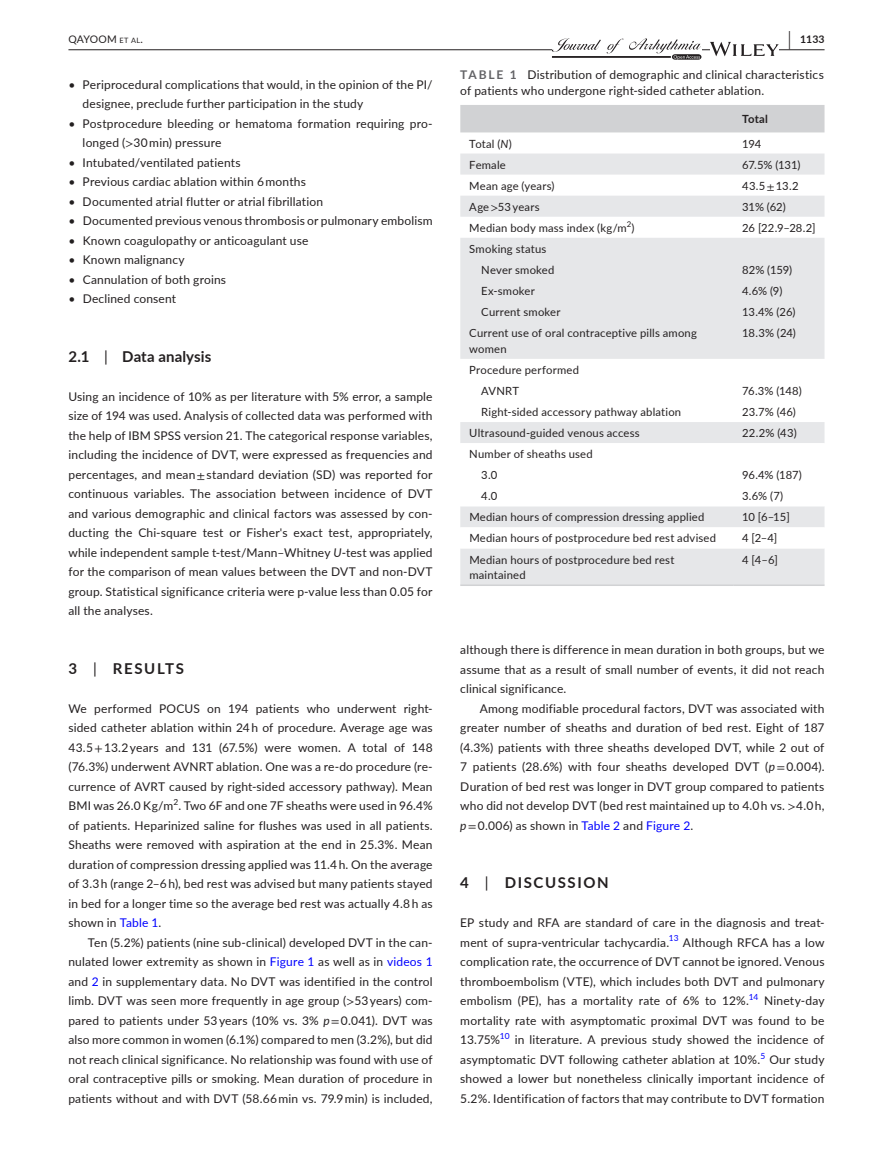
<style>
.page{position:relative;width:893px;height:1174px;background:#fff}
.page>*{position:absolute;margin:0;border:0;box-sizing:border-box;transform-origin:0 0}
.t1{font:700 15px "Lato";letter-spacing:.1em;color:#231f20}
.t2{font:700 15px "Lato";letter-spacing:.005em;color:#231f20}
.t3{font:12px/19.5px "Lato";letter-spacing:.015em;color:#231f20;text-align:justify}
.t4{font:11.25px/21px "Lato";letter-spacing:.015em;color:#231f20}
.t5{font:700 11.25px "Lato";letter-spacing:.015em;color:#231f20}
.t6{font:10.5px "Lato";letter-spacing:.005em;color:#231f20}
.t7{font:700 10.5px "Lato";color:#231f20}
.t8{font:8.4px "Lato";color:#00f}
.t9{font:8.4px "Lato";color:#231f20}
.t10{font:7.8px "Lato";color:#231f20}
.s1{font-size:7.35px}
.s2{font-size:19.5px}
.s3{font-family:"STIX"}
.s4{font-weight:700;color:#636366}
.s5{font-style:italic}
.s6{font-weight:400}
.s7{color:#00f}
</style>
<div class="page">
<hr style="left:68px;top:49px;width:756px;height:1px;background:#231f20">
<svg style="left:552px;top:38px;width:149px;height:22px"></svg>
<svg style="left:710px;top:42px;width:69px;height:14px"></svg>
<div style="left:460px;top:105px;width:364px;height:27px;background:#d1d2d4"></div>
<svg style="left:460px;top:153px;width:364px;height:431px;fill:#e6e7e9"></svg>
<svg style="left:460px;top:443px;width:364px;height:105px"></svg>
<hr style="left:460px;top:584px;width:273px;height:2px;background:#d1d2d4">
<hr style="left:733px;top:584px;width:91px;height:2px;background:#d1d2d4">
<p class="t6" style="left:68px;top:31px;width:76px">QAYOOM <span class="s1">et al</span>.</p>
<p class="t7" style="left:789px;top:31px;width:37px"><span class="s2">|</span> 1133</p>
<p class="t3" style="left:83px;top:74px;width:351px;text-indent:-14px">• Periprocedural complications that would, in the opinion of the PI/ designee, preclude further participation in the study</p>
<p class="t3" style="left:83px;top:113px;width:351px;text-indent:-14px">• Postprocedure bleeding or hematoma formation requiring pro&shy;longed (<span class="s3">&gt;</span>30 min) pressure</p>
<p class="t3" style="left:68px;top:152px;width:174px">• Intubated/ventilated patients</p>
<p class="t3" style="left:68px;top:171px;width:239px">• Previous cardiac ablation within 6 months</p>
<p class="t3" style="left:68px;top:191px;width:256px">• Documented atrial flutter or atrial fibrillation</p>
<p class="t3" style="left:68px;top:210px;width:366px">• Documented previous venous thrombosis or pulmonary embolism</p>
<p class="t3" style="left:68px;top:230px;width:242px">• Known coagulopathy or anticoagulant use</p>
<p class="t3" style="left:68px;top:249px;width:118px">• Known malignancy</p>
<p class="t3" style="left:68px;top:269px;width:159px">• Cannulation of both groins</p>
<p class="t3" style="left:68px;top:288px;width:109px">• Declined consent</p>
<p class="t3" style="left:460px;top:66px;width:365px;line-height:16.5px"><span class="s4">TABLE 1</span> Distribution of demographic and clinical characteristics of patients who undergone right-sided catheter ablation.</p>
<p class="t5" style="left:742px;top:111px;width:27px">Total</p>
<p class="t4" style="left:469px;top:132px;width:44px">Total (<span class="s5">N</span>)</p>
<p class="t4" style="left:742px;top:132px;width:21px">194</p>
<p class="t4" style="left:469px;top:153px;width:38px">Female</p>
<p class="t4" style="left:742px;top:153px;width:60px">67.5% (131)</p>
<p class="t4" style="left:469px;top:175px;width:87px">Mean age (years)</p>
<p class="t4" style="left:742px;top:175px;width:58px">43.5 <span class="s3">±</span> 13.2</p>
<p class="t4" style="left:469px;top:196px;width:72px">Age <span class="s3">&gt;</span>53 years</p>
<p class="t4" style="left:742px;top:196px;width:45px">31% (62)</p>
<p class="t4" style="left:469px;top:217px;width:167px">Median body mass index (kg/m )</p>
<p class="t10" style="left:627px;top:218px;width:6px">2</p>
<p class="t4" style="left:742px;top:217px;width:75px">26 [22.9–28.2]</p>
<p class="t4" style="left:481px;top:238px;width:75px;text-indent:-12px">Smoking status<br>Never smoked</p>
<p class="t4" style="left:742px;top:259px;width:52px">82% (159)</p>
<p class="t4" style="left:481px;top:280px;width:55px">Ex-smoker</p>
<p class="t4" style="left:742px;top:280px;width:42px">4.6% (9)</p>
<p class="t4" style="left:481px;top:301px;width:81px">Current smoker</p>
<p class="t4" style="left:742px;top:301px;width:55px">13.4% (26)</p>
<p class="t4" style="left:469px;top:325px;width:229px;line-height:15.8px">Current use of oral contraceptive pills among women</p>
<p class="t4" style="left:742px;top:322px;width:55px">18.3% (24)</p>
<p class="t4" style="left:481px;top:359px;width:99px;text-indent:-12px">Procedure performed<br>AVNRT</p>
<p class="t2" style="left:68px;top:345px;width:144px">2.1 <span class="s6">|</span> Data analysis</p>
<p class="t3" style="left:68px;top:386px;width:366px">Using an incidence of 10% as per literature with 5% error, a sample size of 194 was used. Analysis of collected data was performed with the help of IBM SPSS version 21. The categorical response variables, including the incidence of DVT, were expressed as frequencies and percentages, and mean <span class="s3">±</span> standard deviation (SD) was reported for continuous variables. The association between incidence of DVT and various demographic and clinical factors was assessed by con&shy;ducting the Chi-square test or Fisher's exact test, appropriately, while independent sample t-test/Mann–Whitney <span class="s5">U</span>-test was applied for the comparison of mean values between the DVT and non-DVT group. Statistical significance criteria were p-value less than 0.05 for all the analyses.</p>
<p class="t4" style="left:742px;top:380px;width:61px">76.3% (148)</p>
<p class="t4" style="left:481px;top:401px;width:201px">Right-sided accessory pathway ablation</p>
<p class="t4" style="left:742px;top:401px;width:55px">23.7% (46)</p>
<p class="t4" style="left:469px;top:422px;width:172px">Ultrasound-guided venous access</p>
<p class="t4" style="left:742px;top:422px;width:56px">22.2% (43)</p>
<p class="t4" style="left:481px;top:443px;width:113px;text-indent:-12px">Number of sheaths used<br>3.0</p>
<p class="t4" style="left:742px;top:464px;width:61px">96.4% (187)</p>
<p class="t4" style="left:481px;top:485px;width:18px">4.0</p>
<p class="t4" style="left:742px;top:485px;width:43px">3.6% (7)</p>
<p class="t4" style="left:469px;top:506px;width:236px">Median hours of compression dressing applied</p>
<p class="t4" style="left:742px;top:506px;width:49px">10 [6–15]</p>
<p class="t4" style="left:469px;top:527px;width:248px">Median hours of postprocedure bed rest advised</p>
<p class="t4" style="left:742px;top:527px;width:37px">4 [2–4]</p>
<p class="t4" style="left:469px;top:551px;width:207px;line-height:15.8px">Median hours of postprocedure bed rest maintained</p>
<p class="t4" style="left:742px;top:548px;width:37px">4 [4–6]</p>
<p class="t1" style="left:68px;top:657px;width:117px">3 <span class="s6">|</span> RESULTS</p>
<p class="t3" style="left:68px;top:698px;width:366px">We performed POCUS on 194 patients who underwent right&shy;sided catheter ablation within 24 h of procedure. Average age was 43.5 <span class="s3">+</span> 13.2 years and 131 (67.5%) were women. A total of 148 (76.3%) underwent AVNRT ablation. One was a re-do procedure (re&shy;currence of AVRT caused by right-sided accessory pathway). Mean BMI was 26.0 Kg/m . Two 6F and one 7F sheaths were used in 96.4%</p>
<p class="t9" style="left:173px;top:796px;width:6px">2</p>
<p class="t3" style="left:68px;top:815px;width:366px">of patients. Heparinized saline for flushes was used in all patients.<br>Sheaths were removed with aspiration at the end in 25.3%. Mean duration of compression dressing applied was 11.4 h. On the average of 3.3 h (range 2–6 h), bed rest was advised but many patients stayed in bed for a longer time so the average bed rest was actually 4.8 h as shown in <span class="s7">Table 1</span>.</p>
<p class="t3" style="left:68px;top:932px;width:366px;text-indent:20px">Ten (5.2%) patients (nine sub-clinical) developed DVT in the can&shy;nulated lower extremity as shown in <span class="s7">Figure 1</span> as well as in <span class="s7">videos 1 </span>and <span class="s7">2</span> in supplementary data. No DVT was identified in the control limb. DVT was seen more frequently in age group (<span class="s3">&gt;</span>53 years) com&shy;pared to patients under 53 years (10% vs. 3% <span class="s5">p</span><span class="s3">=</span> 0.041). DVT was also more common in women (6.1%) compared to men (3.2%), but did not reach clinical significance. No relationship was found with use of oral contraceptive pills or smoking. Mean duration of procedure in patients without and with DVT (58.66 min vs. 79.9 min) is included,</p>
<p class="t3" style="left:460px;top:639px;width:366px">although there is difference in mean duration in both groups, but we assume that as a result of small number of events, it did not reach clinical significance.</p>
<p class="t3" style="left:460px;top:698px;width:366px;text-indent:20px">Among modifiable procedural factors, DVT was associated with greater number of sheaths and duration of bed rest. Eight of 187 (4.3%) patients with three sheaths developed DVT, while 2 out of 7 patients (28.6%) with four sheaths developed DVT (<span class="s5">p</span><span class="s3">=</span> 0.004).<br>Duration of bed rest was longer in DVT group compared to patients who did not develop DVT (bed rest maintained up to 4.0 h vs. <span class="s3">&gt;</span>4.0 h, <span class="s5">p</span><span class="s3">=</span> 0.006) as shown in <span class="s7">Table 2</span> and <span class="s7">Figure 2</span>.</p>
<p class="t1" style="left:460px;top:872px;width:150px">4 <span class="s6">|</span> DISCUSSION</p>
<p class="t3" style="left:460px;top:912px;width:366px">EP study and RFA are standard of care in the diagnosis and treat&shy;ment of supra-ventricular tachycardia.</p>
<p class="t8" style="left:669px;top:932px;width:11px">13</p>
<p class="t3" style="left:460px;top:932px;width:366px;text-indent:223px">Although RFCA has a low complication rate, the occurrence of DVT cannot be ignored. Venous thromboembolism (VTE), which includes both DVT and pulmonary embolism (PE), has a mortality rate of 6% to 12%.<sup>14</sup> Ninety-day mortality rate with asymptomatic proximal DVT was found to be 13.75%<sup>10</sup> in literature. A previous study showed the incidence of asymptomatic DVT following catheter ablation at 10%.<sup>5</sup> Our study showed a lower but nonetheless clinically important incidence of 5.2%. Identification of factors that may contribute to DVT formation</p>
</div>
